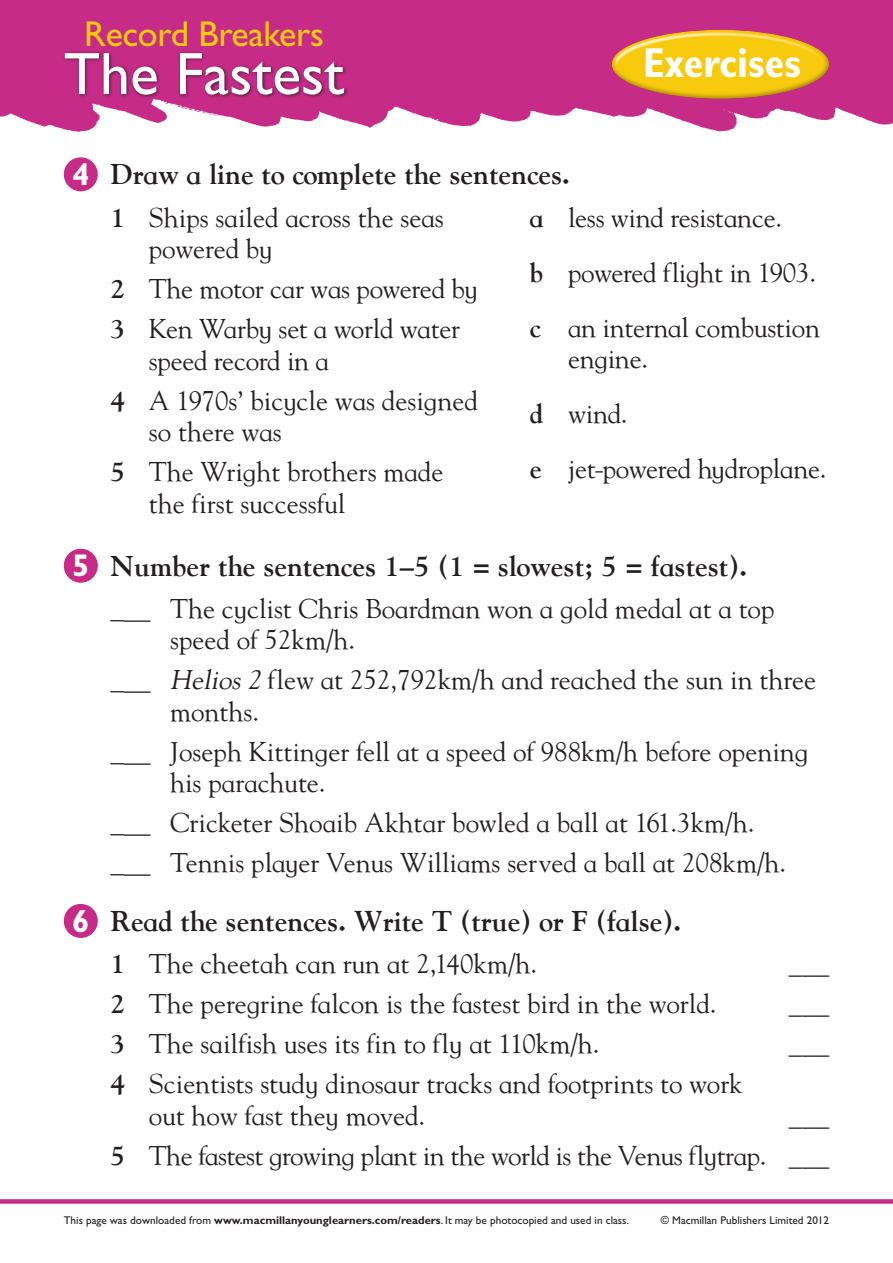
<style>
.page{position:relative;width:893px;height:1263px;background:#fff}
.page>*{position:absolute;margin:0;border:0;box-sizing:border-box;transform-origin:0 0}
.t1{font:60px "Gill Sans Std";color:#fff}
.t2{font:700 condensed 42px "Gill Sans Std";color:#fff}
.t3{font:36px "Gill Sans Std";letter-spacing:-.01em;color:#f7ca0d}
.t4{font:700 31.5px "Gill Alt One";color:#fff}
.Rubric{font:700 28.5px "Goudy Infant";color:#231f20}
.Text_list{font:27px/31.5px "Goudy Infant";color:#231f20}
.Text_list-2{font:27px "Goudy Infant";letter-spacing:-.02em;color:#231f20}
.t5{font:11.25px "Gill Sans Std";color:#231f20}
.s1{font-weight:700}
.s2{font-style:italic}
</style>
<div class="page">
<div style="left:0;top:1199px;width:893px;height:5px;background:#c62b87"></div>
<img style="left:0;top:0;width:893px;height:133px">
<div style="left:62px;top:51px;width:287px;height:48px;background:#231f20;opacity:.75"></div>
<div style="left:610px;top:29px;width:220px;height:72px;background:#231f20;opacity:.75"></div>
<div style="left:64px;top:157px;width:34px;height:34px;background:#c62b87;border-radius:50%"></div>
<div style="left:64px;top:549px;width:34px;height:34px;background:#c62b87;border-radius:50%"></div>
<div style="left:64px;top:904px;width:34px;height:34px;background:#c62b87;border-radius:50%"></div>
<h3 class="t3" style="left:84px;top:13px;width:241px">Record Breakers</h3>
<h1 class="t1" style="left:64px;top:39px;width:282px">The Fastest</h1>
<h2 class="t2" style="left:643px;top:38px;width:160px">Exercises</h2>
<p class="t4" style="left:72px;top:156px;width:19px">4</p>
<p class="Rubric" style="left:111px;top:157px;width:461px">Draw a line to complete the sentences.</p>
<p class="Text_list" style="left:149px;top:201px;width:297px;text-indent:-38px"><span class="s1">1</span> Ships sailed across the seas powered by</p>
<p class="Text_list" style="left:111px;top:268px;width:369px;line-height:40px"><span class="s1">2</span> The motor car was powered by<br><span class="s1">3</span> Ken Warby set a world water</p>
<p class="Text_list" style="left:111px;top:340px;width:369px;line-height:40px;text-indent:38px">speed record in a<br><span class="s1">4</span> A 1970s’ bicycle was designed</p>
<p class="Text_list" style="left:111px;top:411px;width:334px;line-height:40px;text-indent:38px">so there was<br><span class="s1">5</span> The Wright brothers made</p>
<p class="Text_list" style="left:149px;top:487px;width:198px">the first successful</p>
<p class="Text_list" style="left:530px;top:189px;width:292px;line-height:54.9px"><span class="s1">a</span> less wind resistance.<br><span class="s1">b</span> powered flight in 1903. <span class="s1">c</span> an internal combustion</p>
<p class="Text_list" style="left:530px;top:331px;width:298px;line-height:54.9px;text-indent:38px">engine.<br><span class="s1">d</span> wind.<br><span class="s1">e</span> jet–powered hydroplane.</p>
<p class="t4" style="left:72px;top:547px;width:19px">5</p>
<p class="Rubric" style="left:111px;top:549px;width:638px">Number the sentences 1–5 (1 = slowest; 5 = fastest).</p>
<p class="Text_list" style="left:170px;top:592px;width:606px;text-indent:-60px"><span class="s1">_</span>__ The cyclist Chris Boardman won a gold medal at a top speed of 52km/h.</p>
<p class="Text_list" style="left:170px;top:663px;width:648px;text-indent:-60px"><span class="s1">_</span>__ <span class="s2">Helios2</span>flew at 252,792km/h and reached the sun in three months.</p>
<p class="Text_list" style="left:170px;top:735px;width:640px;text-indent:-60px"><span class="s1">_</span>__ Joseph Kittinger fell at a speed of 988km/h before opening his parachute.</p>
<p class="Text_list" style="left:111px;top:806px;width:645px"><span class="s1">_</span>__ Cricketer Shoaib Akhtar bowled a ball at 161.3km/h.</p>
<p class="Text_list" style="left:111px;top:846px;width:677px"><span class="s1">_</span>__ Tennis player Venus Williams served a ball at 208km/h.</p>
<p class="t4" style="left:72px;top:902px;width:19px">6</p>
<p class="Rubric" style="left:111px;top:904px;width:572px">Read the sentences. Write T (true) or F (false).</p>
<p class="Text_list" style="left:111px;top:947px;width:428px"><span class="s1">1</span> The cheetah can run at 2,140km/h.</p>
<p class="Text_list" style="left:789px;top:947px;width:42px">___</p>
<p class="Text_list" style="left:111px;top:987px;width:608px"><span class="s1">2</span> The peregrine falcon is the fastest bird in the world.</p>
<p class="Text_list" style="left:789px;top:987px;width:42px">___</p>
<p class="Text_list" style="left:111px;top:1027px;width:491px"><span class="s1">3</span> The sailfish uses its fin to fly at 110km/h.</p>
<p class="Text_list" style="left:789px;top:1027px;width:42px">___</p>
<p class="Text_list" style="left:149px;top:1067px;width:595px;text-indent:-38px"><span class="s1">4</span> Scientists study dinosaur tracks and footprints to work out how fast they moved.</p>
<p class="Text_list" style="left:789px;top:1099px;width:42px">___</p>
<p class="Text_list-2" style="left:111px;top:1138px;width:720px"><span class="s1">5</span> The fastest growing plant in the world is the Venus flytrap. ___</p>
<p class="t5" style="left:64px;top:1213px;width:567px">This page was downloaded from <span class="s1">www.macmillanyounglearners.com/readers</span>. It may be photocopied and used in class.</p>
<p class="t5" style="left:661px;top:1213px;width:170px">© Macmillan Publishers Limited 2012</p>
</div>
